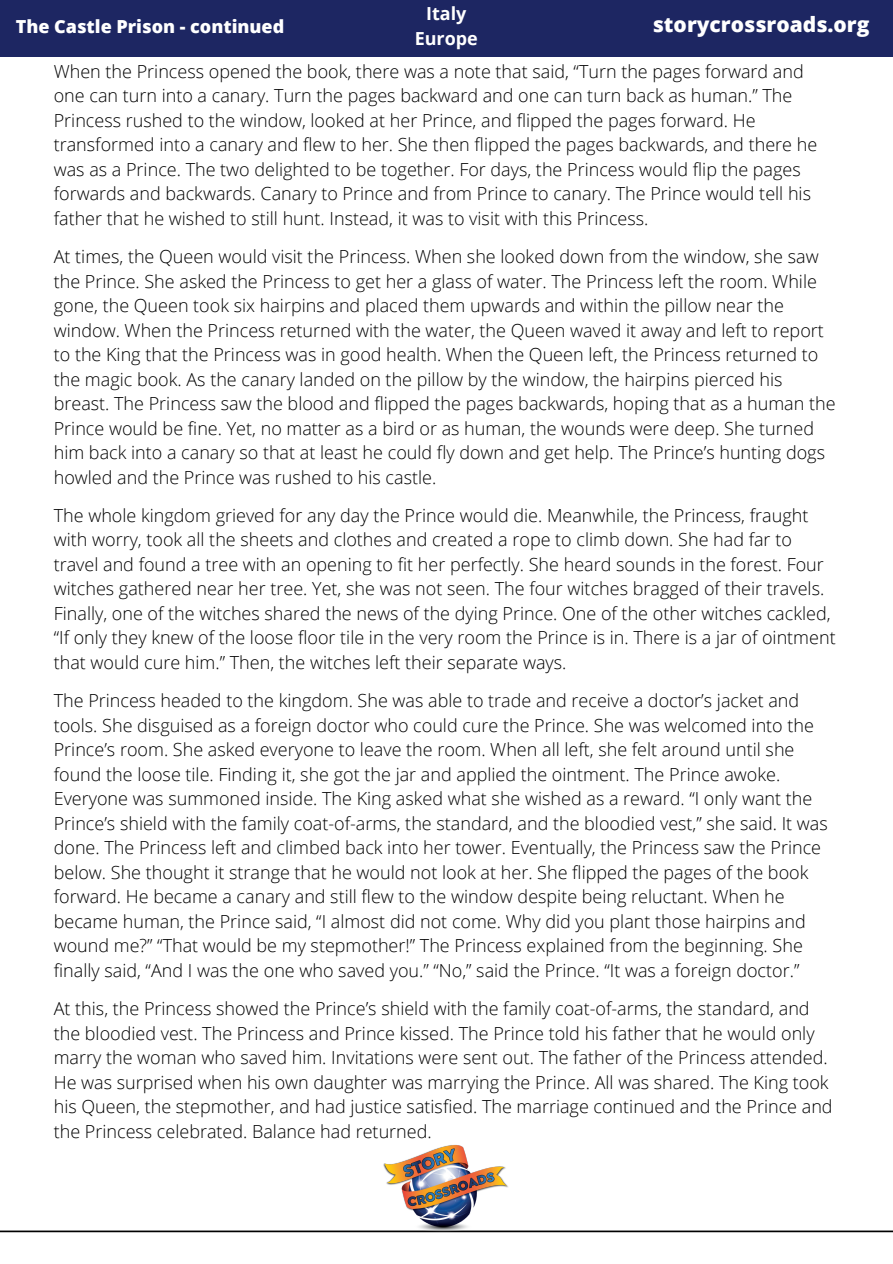
<style>
.page{position:relative;width:893px;height:1264px;background:#fff}
.page>*{position:absolute;margin:0;border:0;box-sizing:border-box;transform-origin:0 0}
.t1{font:800 21px "Open Sans";color:#fff}
.t2{font:300 18px/24.5px "Open Sans";color:#000}
.t3{font:800 18px "Open Sans";color:#fff}
.t4{font:700 18px/24.8px "Open Sans";color:#fff;text-align:center}
</style>
<div class="page">
<div style="left:0;top:0;width:892px;height:57px;background:#1d2662"></div>
<svg style="left:0;top:1230px;width:892px;height:2px"></svg>
<img style="left:363px;top:1145px;width:166px;height:88px">
<p class="t4" style="left:414px;top:1px;width:65px">Italy<br>Europe</p>
<p class="t2" style="left:54px;top:58px;width:764px">When the Princess opened the book, there was a note that said, “Turn the pages forward and one can turn into a canary. Turn the pages backward and one can turn back as human.” The Princess rushed to the window, looked at her Prince, and flipped the pages forward. He transformed into a canary and flew to her. She then flipped the pages backwards, and there he was as a Prince. The two delighted to be together. For days, the Princess would flip the pages forwards and backwards. Canary to Prince and from Prince to canary. The Prince would tell his father that he wished to still hunt. Instead, it was to visit with this Princess.</p>
<p class="t2" style="left:54px;top:244px;width:783px">At times, the Queen would visit the Princess. When she looked down from the window, she saw the Prince. She asked the Princess to get her a glass of water. The Princess left the room. While gone, the Queen took six hairpins and placed them upwards and within the pillow near the window. When the Princess returned with the water, the Queen waved it away and left to report to the King that the Princess was in good health. When the Queen left, the Princess returned to the magic book. As the canary landed on the pillow by the window, the hairpins pierced his breast. The Princess saw the blood and flipped the pages backwards, hoping that as a human the Prince would be fine. Yet, no matter as a bird or as human, the wounds were deep. She turned him back into a canary so that at least he could fly down and get help. The Prince’s hunting dogs howled and the Prince was rushed to his castle.</p>
<p class="t2" style="left:54px;top:503px;width:783px">The whole kingdom grieved for any day the Prince would die. Meanwhile, the Princess, fraught with worry, took all the sheets and clothes and created a rope to climb down. She had far to travel and found a tree with an opening to fit her perfectly. She heard sounds in the forest. Four witches gathered near her tree. Yet, she was not seen. The four witches bragged of their travels.<br>Finally, one of the witches shared the news of the dying Prince. One of the other witches cackled, “If only they knew of the loose floor tile in the very room the Prince is in. There is a jar of ointment that would cure him.” Then, the witches left their separate ways.</p>
<p class="t2" style="left:54px;top:688px;width:775px">The Princess headed to the kingdom. She was able to trade and receive a doctor’s jacket and tools. She disguised as a foreign doctor who could cure the Prince. She was welcomed into the Prince’s room. She asked everyone to leave the room. When all left, she felt around until she found the loose tile. Finding it, she got the jar and applied the ointment. The Prince awoke.<br>Everyone was summoned inside. The King asked what she wished as a reward. “I only want the Prince’s shield with the family coat-of-arms, the standard, and the bloodied vest,” she said. It was done. The Princess left and climbed back into her tower. Eventually, the Princess saw the Prince below. She thought it strange that he would not look at her. She flipped the pages of the book forward. He became a canary and still flew to the window despite being reluctant. When he became human, the Prince said, “I almost did not come. Why did you plant those hairpins and wound me?” “That would be my stepmother!” The Princess explained from the beginning. She finally said, “And I was the one who saved you.” “No,” said the Prince. “It was a foreign doctor.”</p>
<p class="t2" style="left:54px;top:996px;width:780px">At this, the Princess showed the Prince’s shield with the family coat-of-arms, the standard, and the bloodied vest. The Princess and Prince kissed. The Prince told his father that he would only marry the woman who saved him. Invitations were sent out. The father of the Princess attended.<br>He was surprised when his own daughter was marrying the Prince. All was shared. The King took his Queen, the stepmother, and had justice satisfied. The marriage continued and the Prince and the Princess celebrated. Balance had returned.</p>
<p class="t3" style="left:16px;top:13px;width:270px">The Castle Prison - continued</p>
<p class="t1" style="left:652px;top:10px;width:218px">storycrossroads.org</p>
</div>
